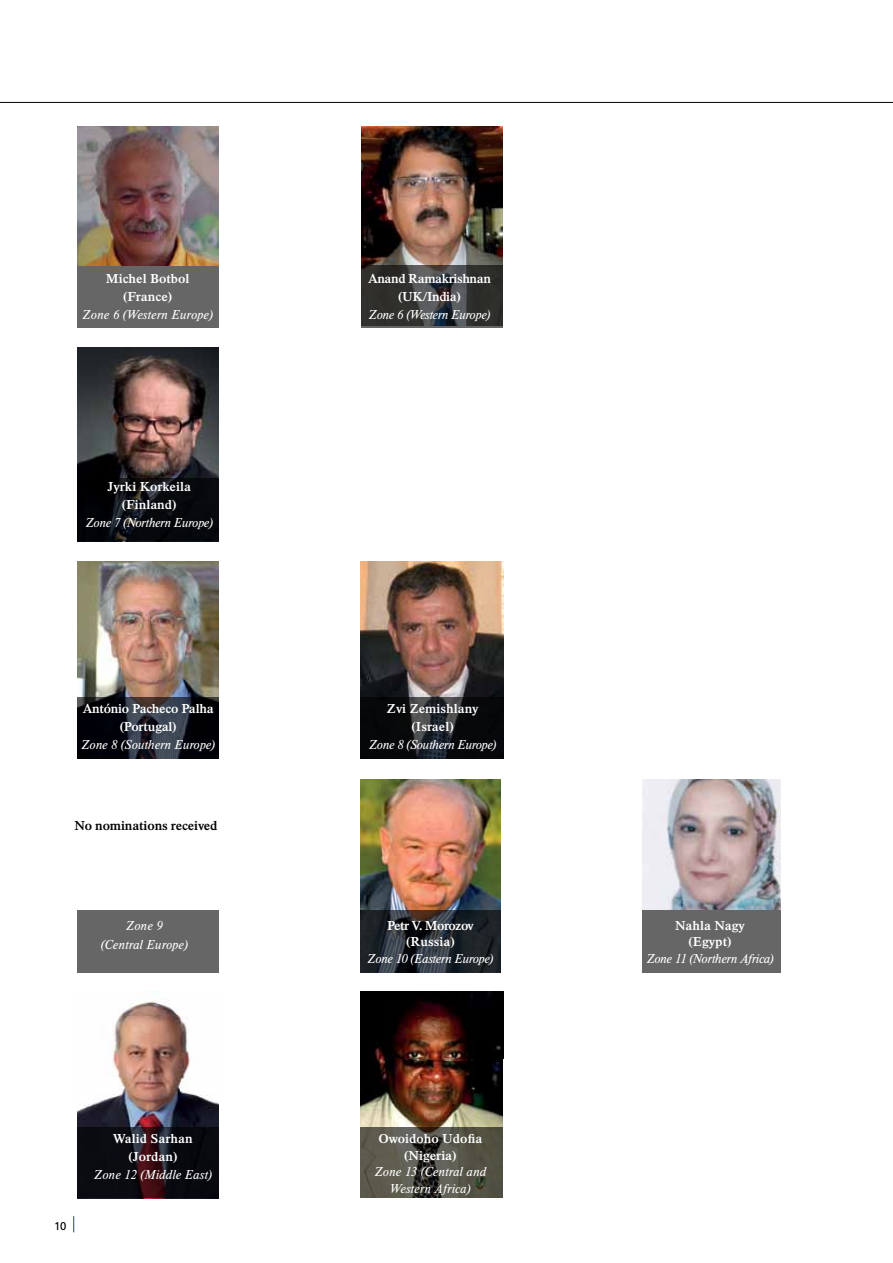
<style>
.page{position:relative;width:893px;height:1263px;background:#fff}
.page>*{position:absolute;margin:0;border:0;box-sizing:border-box;transform-origin:0 0}
.t1{font:italic 300 13.5px/19.5px "Timeless EF";letter-spacing:-.015em;color:#fff;text-align:center}
.t2{font:700 13.5px/18px "Timeless EF";color:#fff;text-align:center}
.t3{font:700 13.5px/18px "Timeless EF";letter-spacing:-.02em;color:#fff;text-align:center}
.t4{font:700 13.5px/18px "Timeless EF";letter-spacing:-.03em;color:#fff;text-align:center}
.t5{font:700 13.5px "Timeless EF";letter-spacing:-.01em;color:#000}
.t6{font:700 13.5px/16.5px "Timeless EF";letter-spacing:-.04em;color:#fff;text-align:center}
.t7{font:11.25px "Frutiger";color:#000}
</style>
<div class="page">
<svg style="left:73px;top:1216px;width:1px;height:16px"></svg>
<img style="left:360px;top:992px;width:143px;height:135px">
<img style="left:360px;top:780px;width:141px;height:130px">
<svg style="left:77px;top:910px;width:704px;height:62px;background:#4f5153"></svg>
<img style="left:360px;top:562px;width:143px;height:135px">
<img style="left:77px;top:561px;width:142px;height:136px">
<svg style="left:77px;top:697px;width:426px;height:61px;background:#15171d"></svg>
<img style="left:77px;top:348px;width:142px;height:130px">
<svg style="left:77px;top:478px;width:142px;height:63px;background:#090b0f"></svg>
<img style="left:361px;top:126px;width:142px;height:139px">
<svg style="left:77px;top:265px;width:426px;height:63px;background:#50504f"></svg>
<img style="left:77px;top:1000px;width:142px;height:198px">
<hr style="left:0;top:102px;width:893px;height:1px;background:#000">
<svg style="left:77px;top:1127px;width:426px;height:70px;background:#332f2d"></svg>
<img style="left:642px;top:780px;width:139px;height:130px">
<img style="left:77px;top:126px;width:142px;height:139px">
<div style="left:502px;top:774px;width:140px;height:206px;background:#fff"></div>
<div style="left:219px;top:120px;width:141px;height:1104px;background:#fff"></div>
<p class="t2" style="left:106px;top:269px;width:85px">Michel Botbol (France)</p>
<p class="t1" style="left:82px;top:305px;width:132px">Zone 6 (Western Europe)</p>
<p class="t2" style="left:107px;top:478px;width:85px">Jyrki Korkeila (Finland)</p>
<p class="t1" style="left:85px;top:513px;width:129px">Zone 7 (Northern Europe)</p>
<p class="t4" style="left:368px;top:269px;width:124px">Anand Ramakrishnan (UK/India)</p>
<p class="t1" style="left:369px;top:305px;width:123px">Zone 6 (Western Europe)</p>
<p class="t3" style="left:83px;top:700px;width:132px">António Pacheco Palha (Portugal)</p>
<p class="t1" style="left:81px;top:735px;width:136px">Zone 8 (Southern Europe)</p>
<p class="t5" style="left:75px;top:818px;width:145px">No nominations received</p>
<p class="t2" style="left:387px;top:700px;width:93px">Zvi Zemishlany (Israel)</p>
<p class="t1" style="left:369px;top:735px;width:129px">Zone 8 (Southern Europe)</p>
<p class="t1" style="left:101px;top:916px;width:89px">Zone 9<br>(Central Europe)</p>
<p class="t6" style="left:387px;top:917px;width:88px">Petr V. Morozov (Russia)</p>
<p class="t1" style="left:367px;top:949px;width:128px">Zone 10 (Eastern Europe)</p>
<p class="t7" style="left:54px;top:1220px;width:14px">10</p>
<p class="t2" style="left:113px;top:1130px;width:81px">Walid Sarhan (Jordan)</p>
<p class="t1" style="left:94px;top:1165px;width:120px">Zone 12 (Middle East)</p>
<p class="t2" style="left:378px;top:1130px;width:105px;line-height:16.5px">Owoidoho Udofia (Nigeria)</p>
<p class="t1" style="left:374px;top:1164px;width:114px;line-height:16.5px">Zone 13 (Central and<br>Western Africa)</p>
<p class="t2" style="left:675px;top:917px;width:71px;line-height:16.5px">Nahla Nagy (Egypt)</p>
<p class="t1" style="left:646px;top:949px;width:129px">Zone 11 (Northern Africa)</p>
</div>
